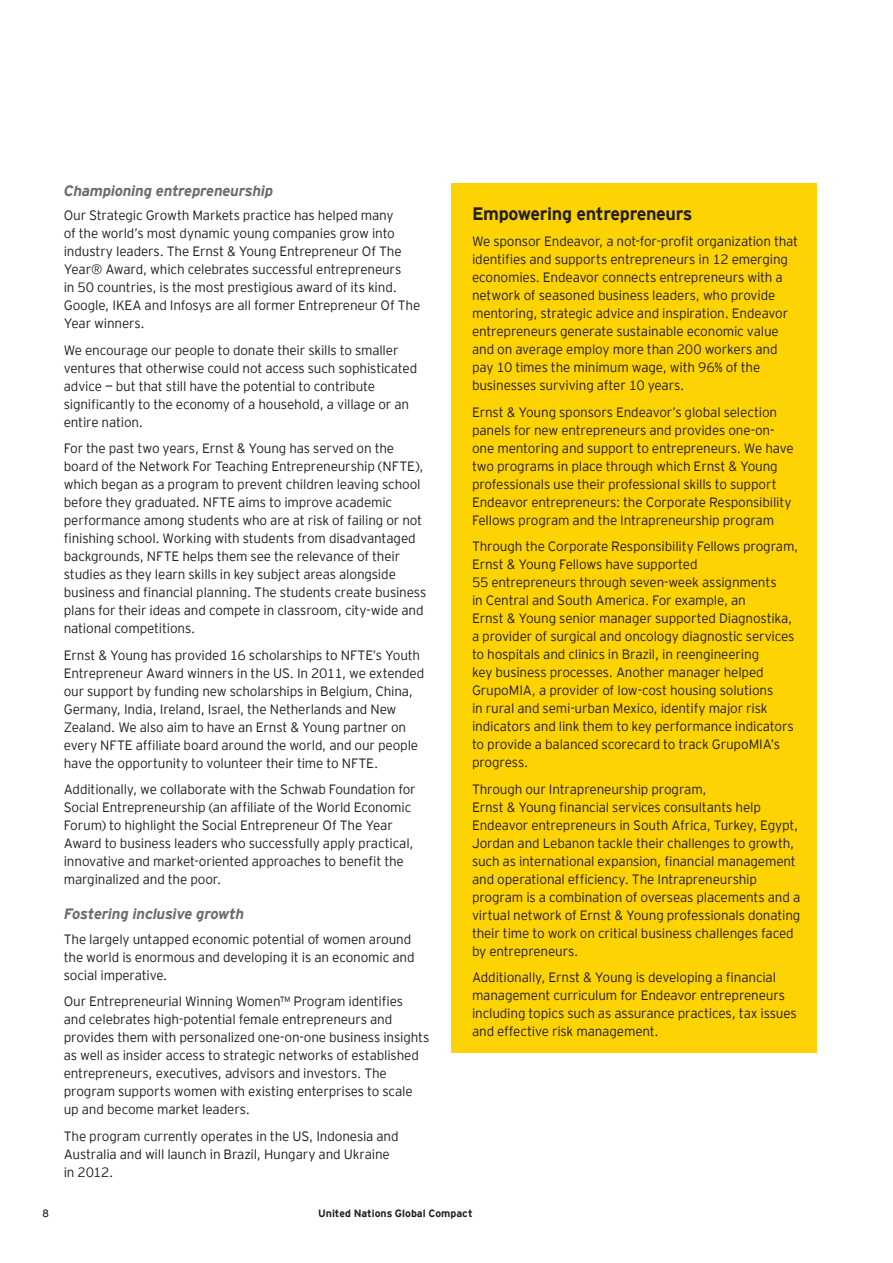
<style>
.page{position:relative;width:893px;height:1263px;background:#fff}
.page>*{position:absolute;margin:0;border:0;box-sizing:border-box;transform-origin:0 0}
.B__Sub-heading_1{font:700 18px "EY Interstate";letter-spacing:-.02em;color:#231f20}
.D_Heading_Italics{font:italic 700 15px "EY Interstate";letter-spacing:-.02em;color:#6c6d70}
.E__Body_copy{font:300 13.5px/18px "EY Interstate";letter-spacing:-.01em;color:#231f20}
.t1{font:700 10.5px "EY Interstate";color:#231f20}
.t2{font:10.5px "EY Interstate";color:#231f20}
</style>
<div class="page">
<div style="left:451px;top:184px;width:365px;height:869px;background:#fed304"></div>
<p class="D_Heading_Italics" style="left:64px;top:180px;width:211px">Championing entrepreneurship</p>
<p class="E__Body_copy" style="left:64px;top:206px;width:358px">Our Strategic Growth Markets practice has helped many<br>of the world’s most dynamic young companies grow into industry leaders. The Ernst &amp; Young Entrepreneur Of The Year® Award, which celebrates successful entrepreneurs<br>in 50 countries, is the most prestigious award of its kind.<br>Google, IKEA and Infosys are all former Entrepreneur Of The Year winners.</p>
<p class="E__Body_copy" style="left:64px;top:340px;width:355px">We encourage our people to donate their skills to smaller ventures that otherwise could not access such sophisticated advice — but that still have the potential to contribute significantly to the economy of a household, a village or an entire nation.</p>
<p class="E__Body_copy" style="left:64px;top:439px;width:364px">For the past two years, Ernst &amp; Young has served on the board of the Network For Teaching Entrepreneurship (NFTE), which began as a program to prevent children leaving school before they graduated. NFTE aims to improve academic performance among students who are at risk of failing or not finishing school. Working with students from disadvantaged backgrounds, NFTE helps them see the relevance of their studies as they learn skills in key subject areas alongside business and financial planning. The students create business plans for their ideas and compete in classroom, city-wide and national competitions.</p>
<p class="E__Body_copy" style="left:64px;top:645px;width:362px">Ernst &amp; Young has provided 16 scholarships to NFTE’s Youth Entrepreneur Award winners in the US. In 2011, we extended our support by funding new scholarships in Belgium, China, Germany, India, Ireland, Israel, the Netherlands and New Zealand. We also aim to have an Ernst &amp; Young partner on every NFTE affiliate board around the world, and our people have the opportunity to volunteer their time to NFTE.</p>
<p class="E__Body_copy" style="left:64px;top:780px;width:353px">Additionally, we collaborate with the Schwab Foundation for Social Entrepreneurship (an affiliate of the World Economic Forum) to highlight the Social Entrepreneur Of The Year Award to business leaders who successfully apply practical, innovative and market-oriented approaches to benefit the marginalized and the poor.</p>
<p class="D_Heading_Italics" style="left:64px;top:903px;width:182px">Fostering inclusive growth</p>
<p class="E__Body_copy" style="left:64px;top:929px;width:352px">The largely untapped economic potential of women around the world is enormous and developing it is an economic and social imperative.</p>
<p class="E__Body_copy" style="left:64px;top:992px;width:367px">Our Entrepreneurial Winning Women™ Program identifies<br>and celebrates high-potential female entrepreneurs and provides them with personalized one-on-one business insights as well as insider access to strategic networks of established entrepreneurs, executives, advisors and investors. The program supports women with existing enterprises to scale up and become market leaders.</p>
<p class="E__Body_copy" style="left:64px;top:1126px;width:336px">The program currently operates in the US, Indonesia and<br>Australia and will launch in Brazil, Hungary and Ukraine in 2012.</p>
<p class="B__Sub-heading_1" style="left:472px;top:200px;width:222px">Empowering entrepreneurs</p>
<p class="E__Body_copy" style="left:472px;top:231px;width:328px">We sponsor Endeavor, a not-for-profit organization that identifies and supports entrepreneurs in 12 emerging economies. Endeavor connects entrepreneurs with a network of seasoned business leaders, who provide mentoring, strategic advice and inspiration. Endeavor entrepreneurs generate sustainable economic value and on average employ more than 200 workers and pay 10 times the minimum wage, with 96% of the businesses surviving after 10 years.</p>
<p class="E__Body_copy" style="left:472px;top:402px;width:323px">Ernst &amp; Young sponsors Endeavor’s global selection panels for new entrepreneurs and provides one-on&shy;one mentoring and support to entrepreneurs. We have two programs in place through which Ernst &amp; Young professionals use their professional skills to support Endeavor entrepreneurs: the Corporate Responsibility Fellows program and the Intrapreneurship program</p>
<p class="E__Body_copy" style="left:472px;top:536px;width:328px">Through the Corporate Responsibility Fellows program, Ernst &amp; Young Fellows have supported<br>55 entrepreneurs through seven-week assignments<br>in Central and South America. For example, an<br>Ernst &amp; Young senior manager supported Diagnostika, a provider of surgical and oncology diagnostic services to hospitals and clinics in Brazil, in reengineering<br>key business processes. Another manager helped GrupoMIA, a provider of low-cost housing solutions<br>in rural and semi-urban Mexico, identify major risk indicators and link them to key performance indicators to provide a balanced scorecard to track GrupoMIA’s progress.</p>
<p class="E__Body_copy" style="left:472px;top:779px;width:330px">Through our Intrapreneurship program,<br>Ernst &amp; Young financial services consultants help Endeavor entrepreneurs in South Africa, Turkey, Egypt, Jordan and Lebanon tackle their challenges to growth, such as international expansion, financial management and operational efficiency. The Intrapreneurship program is a combination of overseas placements and a virtual network of Ernst &amp; Young professionals donating their time to work on critical business challenges faced by entrepreneurs.</p>
<p class="E__Body_copy" style="left:472px;top:968px;width:326px">Additionally, Ernst &amp; Young is developing a financial management curriculum for Endeavor entrepreneurs including topics such as assurance practices, tax issues and effective risk management.</p>
<p class="t2" style="left:43px;top:1206px;width:8px">8</p>
<p class="t1" style="left:318px;top:1206px;width:156px">United Nations Global Compact</p>
</div>
